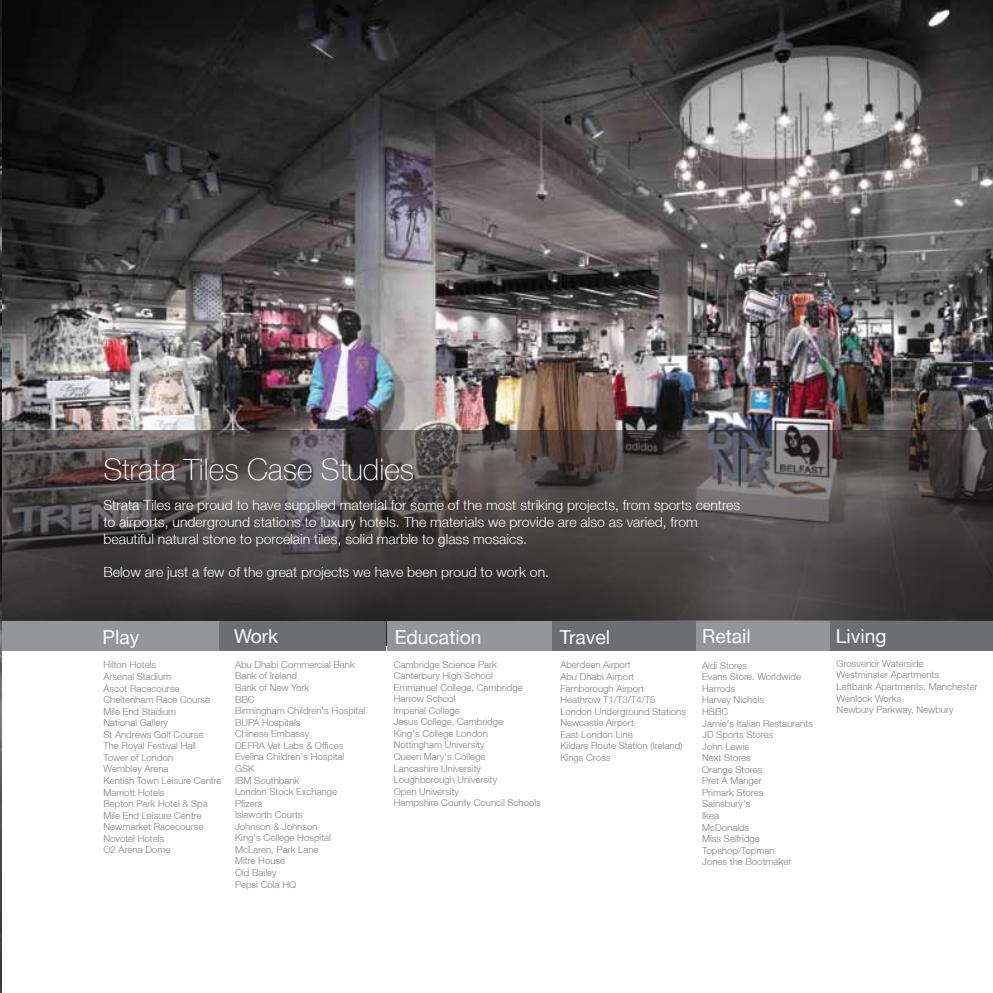
<style>
.page{position:relative;width:993px;height:993px;background:#fff}
.page>*{position:absolute;margin:0;border:0;box-sizing:border-box;transform-origin:0 0}
.t1{font:100 29.75px "Helvetica Neue LT";color:#fff}
.t2{font:19.25px "Helvetica Neue LT";color:#fff}
.t3{font:300 14px/16.8px "Helvetica Neue LT";color:#fff}
.t4{font:300 9.62px/11.5px "Helvetica Neue LT";color:#808285}
</style>
<div class="page">
<img style="left:2px;top:0;width:990px;height:645px">
<svg style="left:2px;top:429px;width:990px;height:190px;background:#494545"></svg>
<div style="left:219px;top:620px;width:166px;height:30px;background:#6d6e71"></div>
<div style="left:0;top:620px;width:219px;height:30px;background:#939598"></div>
<div style="left:387px;top:620px;width:164px;height:30px;background:#939598"></div>
<div style="left:552px;top:620px;width:143px;height:30px;background:#6d6e71"></div>
<div style="left:696px;top:620px;width:133px;height:30px;background:#939598"></div>
<div style="left:830px;top:620px;width:162px;height:30px;background:#6d6e71"></div>
<img style="left:0;top:0;width:2px;height:992px">
<h1 class="t1" style="left:103px;top:452px;width:312px">Strata Tiles Case Studies</h1>
<p class="t3" style="left:103px;top:496px;width:638px">Strata Tiles are proud to have supplied material for some of the most striking projects, from sports centres to airports, underground stations to luxury hotels. The materials we provide are also as varied, from beautiful natural stone to porcelain tiles, solid marble to glass mosaics.</p>
<h3 class="t3" style="left:103px;top:563px;width:447px">Below are just a few of the great projects we have been proud to work on.</h3>
<h2 class="t2" style="left:103px;top:625px;width:38px">Play</h2>
<h2 class="t2" style="left:234px;top:625px;width:46px">Work</h2>
<h2 class="t2" style="left:394px;top:625px;width:88px">Education</h2>
<h2 class="t2" style="left:559px;top:625px;width:52px">Travel</h2>
<h2 class="t2" style="left:702px;top:624px;width:50px">Retail</h2>
<h2 class="t2" style="left:835px;top:624px;width:52px">Living</h2>
<p class="t4" style="left:103px;top:658px;width:120px">Hilton Hotels<br>Arsenal Stadium<br>Ascot Racecourse<br>Cheltenham Race Course<br>Mile End Stadium<br>National Gallery<br>St Andrews Golf Course<br>The Royal Festival Hall<br>Tower of London<br>Wembley Arena<br>Kentish Town Leisure Centre<br>Marriott Hotels<br>Bepton Park Hotel &amp; Spa<br>Mile End Leisure Centre<br>Newmarket Racecourse<br>Novotel Hotels<br>O2 Arena Dome</p>
<p class="t4" style="left:560px;top:658px;width:127px">Aberdeen Airport<br>Abu Dhabi Airport<br>Farnborough Airport<br>Heathrow T1/T3/T4/T5<br>London Underground Stations<br>Newcastle Airport<br>East London Line<br>Kildare Route Station (Ireland)<br>Kings Cross</p>
<p class="t4" style="left:836px;top:657px;width:143px">Grosvenor Waterside<br>Westminster Apartments<br>Leftbank Apartments, Manchester<br>Wenlock Works<br>Newbury Parkway, Newbury</p>
<p class="t4" style="left:393px;top:658px;width:148px">Cambridge Science Park<br>Canterbury High School<br>Emmanuel College, Cambridge<br>Harrow School<br>Imperial College<br>Jesus College, Cambridge<br>King's College London<br>Nottingham University<br>Queen Mary's College<br>Lancashire University<br>Loughborough University<br>Open University<br>Hampshire County Council Schools</p>
<p class="t4" style="left:235px;top:658px;width:132px">Abu Dhabi Commercial Bank<br>Bank of Ireland<br>Bank of New York<br>BBC<br>Birmingham Children's Hospital<br>BUPA Hospitals<br>Chinese Embassy<br>DEFRA Vet Labs &amp; Offices<br>Evelina Children's Hospital<br>GSK<br>IBM Southbank<br>London Stock Exchange<br>Pfizers<br>Isleworth Courts<br>Johnson &amp; Johnson<br>King's College Hospital<br>McLaren, Park Lane<br>Mitre House<br>Old Bailey<br>Pepsi Cola HQ</p>
<p class="t4" style="left:702px;top:659px;width:112px">Aldi Stores<br>Evans Store. Worldwide<br>Harrods<br>Harvey Nichols<br>HSBC<br>Jamie's Italian Restaurants<br>JD Sports Stores<br>John Lewis<br>Next Stores<br>Orange Stores<br>Pret Á Manger<br>Primark Stores<br>Sainsbury's<br>Ikea<br>McDonalds<br>Miss Selfridge<br>Topshop/Topman<br>Jones the Bootmaker</p>
</div>
